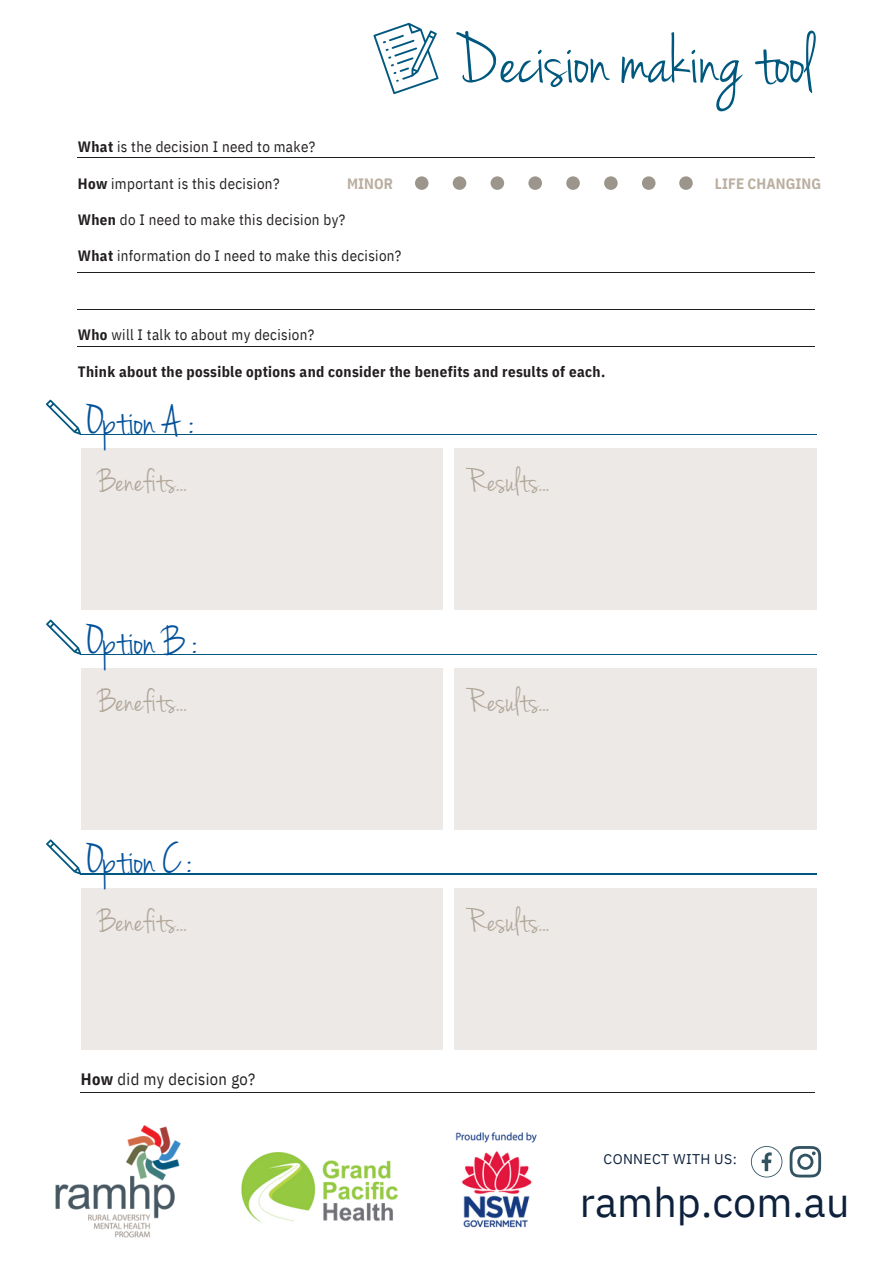
<style>
.page{position:relative;width:893px;height:1264px;background:#fff}
.page>*{position:absolute;margin:0;border:0;box-sizing:border-box;transform-origin:0 0}
.t1{font:74.55px "Jenna Sue";color:#00587e}
.t2{font:45px "Jenna Sue";color:#04529b}
.t3{font:41.25px "IBM Plex Sans";color:#0d213c}
.t4{font:35.55px "Jenna Sue";letter-spacing:.005em;color:#b0a597}
.t5{font:16.5px "IBM Plex Sans Cond";letter-spacing:.025em;color:#231f20}
.t6{font:15px "IBM Plex Sans Cond";letter-spacing:.025em;color:#231f20}
.t7{font:700 15px "IBM Plex Sans Cond";letter-spacing:.025em;color:#231f20}
.t8{font:700 15px "IBM Plex Sans Cond";letter-spacing:.005em;color:#bbafa1}
.t9{font:14.1px "IBM Plex Sans";letter-spacing:.02em;color:#0d213c}
.s1{font-weight:700}
</style>
<div class="page">
<svg style="left:373px;top:23px;width:65px;height:71px"></svg>
<svg style="left:415px;top:176px;width:277px;height:14px"></svg>
<hr style="left:78px;top:157px;width:737px;height:1px;background:#231f20">
<hr style="left:78px;top:235px;width:737px;height:1px;background:#231f20">
<hr style="left:78px;top:272px;width:737px;height:1px;background:#231f20">
<hr style="left:78px;top:309px;width:737px;height:1px;background:#231f20">
<hr style="left:78px;top:345px;width:737px;height:1px;background:#231f20">
<hr style="left:81px;top:1091px;width:734px;height:1px;background:#231f20">
<div style="left:81px;top:448px;width:361px;height:162px;background:#ece9e7"></div>
<div style="left:81px;top:668px;width:361px;height:162px;background:#ece9e7"></div>
<div style="left:81px;top:888px;width:361px;height:161px;background:#ece9e7"></div>
<div style="left:455px;top:448px;width:361px;height:162px;background:#ece9e7"></div>
<div style="left:455px;top:668px;width:361px;height:162px;background:#ece9e7"></div>
<div style="left:455px;top:888px;width:361px;height:161px;background:#ece9e7"></div>
<hr style="left:80px;top:434px;width:736px;height:1px;background:#00577f">
<hr style="left:80px;top:654px;width:736px;height:1px;background:#00577f">
<hr style="left:80px;top:873px;width:736px;height:1px;background:#00577f">
<svg style="left:46px;top:399px;width:35px;height:36px"></svg>
<svg style="left:46px;top:619px;width:35px;height:36px"></svg>
<svg style="left:46px;top:839px;width:35px;height:35px"></svg>
<img style="left:55px;top:1125px;width:482px;height:113px">
<svg style="left:789px;top:1146px;width:32px;height:31px"></svg>
<svg style="left:751px;top:1146px;width:31px;height:31px"></svg>
<p class="t1" style="left:454px;top:27px;width:361px">Decision making tool</p>
<p class="t6" style="left:78px;top:136px;width:239px"><span class="s1">What</span> is the decision I need to make?</p>
<p class="t6" style="left:78px;top:173px;width:203px"><span class="s1">How</span> important is this decision?</p>
<p class="t6" style="left:78px;top:209px;width:269px"><span class="s1">When</span> do I need to make this decision by?</p>
<p class="t6" style="left:78px;top:245px;width:325px"><span class="s1">What</span> information do I need to make this decision?</p>
<p class="t8" style="left:347px;top:173px;width:47px">MINOR</p>
<p class="t8" style="left:714px;top:173px;width:108px">LIFE CHANGING</p>
<p class="t6" style="left:78px;top:324px;width:238px"><span class="s1">Who</span> will I talk to about my decision?</p>
<p class="t7" style="left:78px;top:362px;width:529px">Think about the possible options and consider the benefits and results of each.</p>
<p class="t2" style="left:88px;top:400px;width:108px">Option A :</p>
<p class="t4" style="left:98px;top:464px;width:90px">Benefits .</p>
<p class="t2" style="left:88px;top:620px;width:111px">Option B :</p>
<p class="t4" style="left:98px;top:684px;width:90px">Benefits .</p>
<p class="t2" style="left:88px;top:839px;width:106px">Option C :</p>
<p class="t4" style="left:98px;top:904px;width:90px">Benefits .</p>
<p class="t5" style="left:81px;top:1067px;width:176px"><span class="s1">How</span> did my decision go?</p>
<p class="t4" style="left:468px;top:464px;width:83px">Results .</p>
<p class="t4" style="left:468px;top:684px;width:83px">Results .</p>
<p class="t4" style="left:468px;top:904px;width:83px">Results .</p>
<p class="t9" style="left:603px;top:1149px;width:135px">CONNECT WITH US:</p>
<p class="t3" style="left:579px;top:1174px;width:271px">ramhp.com.au</p>
</div>
